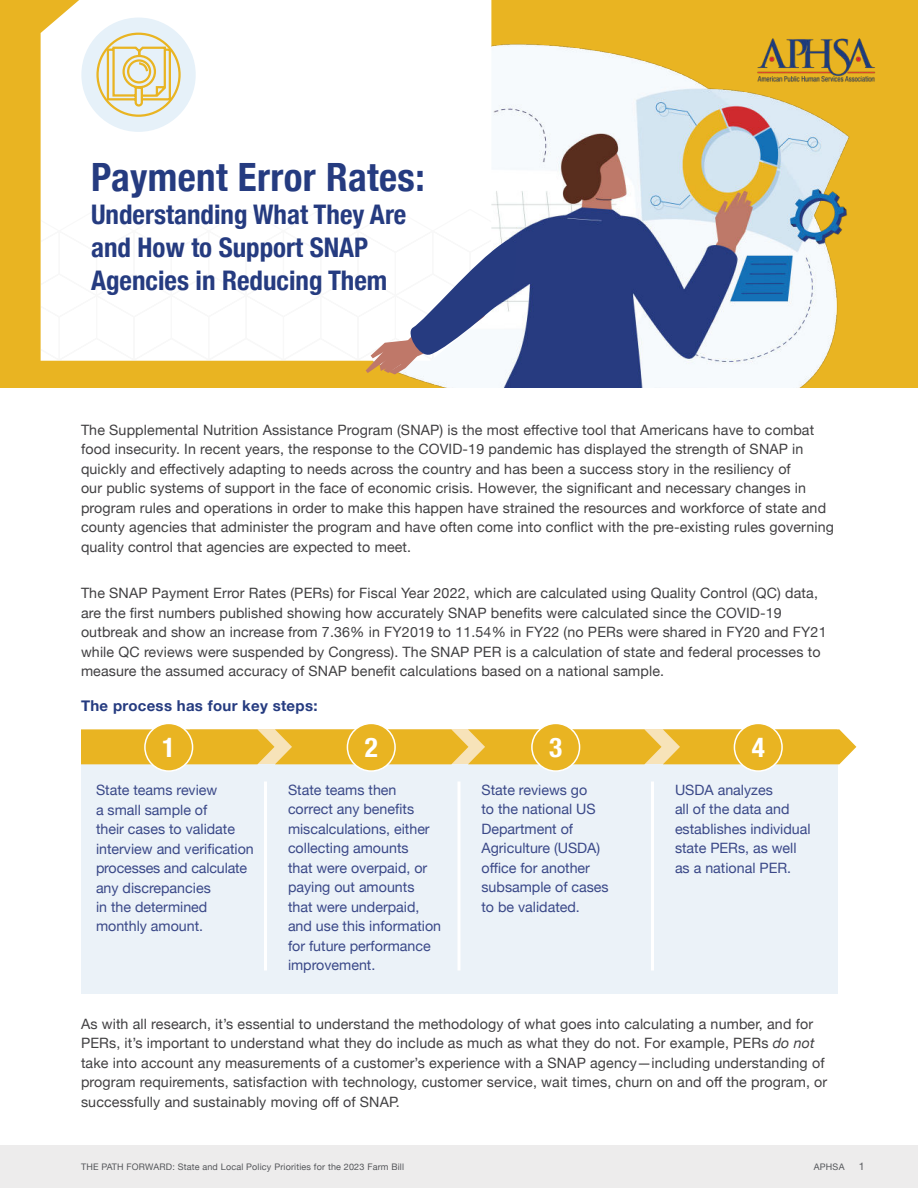
<style>
.page{position:relative;width:918px;height:1188px;background:#fff}
.page>*{position:absolute;margin:0;border:0;box-sizing:border-box;transform-origin:0 0}
.t1{font:700 condensed 39px "Helvetica Neue";letter-spacing:.01em;color:#253b80}
.t2{font:700 condensed 27.3px "Helvetica Neue";color:#fff}
.t3{font:700 condensed 27px/33px "Helvetica Neue";color:#253b80}
.t4{font:700 15px "Helvetica Neue";letter-spacing:.02em;color:#253b80}
.t5{font:14.25px/19.5px "Helvetica Neue";letter-spacing:.01em;color:#414042}
.t6{font:14.25px/19.5px "Helvetica Neue";color:#3a4888}
.t7{font:10.5px "Helvetica Neue";color:#54565a}
.t8{font:9px "Helvetica Neue";letter-spacing:.02em;color:#54565a}
.s1{font-style:italic}
</style>
<div class="page">
<div style="left:0;top:0;width:918px;height:388px;background:#e9b422"></div>
<img style="left:394px;top:37px;width:455px;height:351px">
<div style="left:81px;top:764px;width:756px;height:230px;background:#ebf2f8"></div>
<hr style="left:264px;top:781px;width:3px;height:190px;background:#fff">
<hr style="left:458px;top:781px;width:3px;height:190px;background:#fff">
<hr style="left:651px;top:781px;width:3px;height:190px;background:#fff">
<div style="left:0;top:1146px;width:918px;height:42px;background:#edecec"></div>
<div style="left:41px;top:0;width:450px;height:208px;background:#fff"></div>
<div style="left:41px;top:208px;width:450px;height:153px;background:#fff"></div>
<img style="left:754px;top:37px;width:122px;height:47px">
<div style="left:81px;top:18px;width:115px;height:114px;background:#e6f1f9;border-radius:50%"></div>
<div style="left:96px;top:33px;width:85px;height:84px;border:2px solid #e9b422;border-radius:50%"></div>
<svg style="left:106px;top:46px;width:66px;height:62px"></svg>
<svg style="left:81px;top:729px;width:775px;height:35px;background:#eaba35"></svg>
<div style="left:145px;top:723px;width:48px;height:48px;background:#e9b422;border-radius:50%"></div>
<div style="left:144px;top:723px;width:49px;height:49px;border:2px solid #fff;border-radius:50%"></div>
<div style="left:347px;top:723px;width:48px;height:48px;background:#e9b422;border-radius:50%"></div>
<div style="left:347px;top:723px;width:49px;height:49px;border:2px solid #fff;border-radius:50%"></div>
<div style="left:532px;top:723px;width:48px;height:48px;background:#e9b422;border-radius:50%"></div>
<div style="left:531px;top:723px;width:49px;height:49px;border:2px solid #fff;border-radius:50%"></div>
<div style="left:734px;top:723px;width:48px;height:48px;background:#e9b422;border-radius:50%"></div>
<div style="left:734px;top:723px;width:49px;height:49px;border:2px solid #fff;border-radius:50%"></div>
<svg style="left:366px;top:225px;width:160px;height:149px;background:#c3c5d5"></svg>
<h1 class="t1" style="left:91px;top:162px;width:335px">Payment Error Rates:</h1>
<h3 class="t3" style="left:91px;top:200px;width:317px">Understanding What They Are and How to Support SNAP<br>Agencies in Reducing Them</h3>
<p class="t5" style="left:81px;top:421px;width:755px">The Supplemental Nutrition Assistance Program (SNAP) is the most effective tool that Americans have to combat food insecurity. In recent years, the response to the COVID-19 pandemic has displayed the strength of SNAP in quickly and effectively adapting to needs across the country and has been a success story in the resiliency of<br>our public systems of support in the face of economic crisis. However, the significant and necessary changes in program rules and operations in order to make this happen have strained the resources and workforce of state and county agencies that administer the program and have often come into conflict with the pre-existing rules governing quality control that agencies are expected to meet.</p>
<p class="t5" style="left:81px;top:584px;width:747px">The SNAP Payment Error Rates (PERs) for Fiscal Year 2022, which are calculated using Quality Control (QC) data, are the first numbers published showing how accurately SNAP benefits were calculated since the COVID-19 outbreak and show an increase from 7.36% in FY2019 to 11.54% in FY22 (no PERs were shared in FY20 and FY21 while QC reviews were suspended by Congress). The SNAP PER is a calculation of state and federal processes to measure the assumed accuracy of SNAP benefit calculations based on a national sample.</p>
<p class="t4" style="left:81px;top:700px;width:238px">The process has four key steps:</p>
<h2 class="t2" style="left:162px;top:737px;width:15px">1</h2>
<h2 class="t2" style="left:365px;top:737px;width:15px">2</h2>
<h2 class="t2" style="left:549px;top:737px;width:15px">3</h2>
<h2 class="t2" style="left:752px;top:737px;width:15px">4</h2>
<p class="t6" style="left:96px;top:781px;width:159px">State teams review<br>a small sample of<br>their cases to validate interview and verification processes and calculate any discrepancies<br>in the determined monthly amount.</p>
<p class="t6" style="left:482px;top:781px;width:129px">State reviews go<br>to the national US<br>Department of<br>Agriculture (USDA) office for another subsample of cases to be validated.</p>
<p class="t6" style="left:288px;top:781px;width:155px">State teams then correct any benefits miscalculations, either collecting amounts<br>that were overpaid, or paying out amounts that were underpaid, and use this information for future performance improvement.</p>
<p class="t6" style="left:675px;top:781px;width:137px">USDA analyzes<br>all of the data and establishes individual state PERs, as well as a national PER.</p>
<p class="t5" style="left:81px;top:1015px;width:748px">As with all research, it’s essential to understand the methodology of what goes into calculating a number, and for PERs, it’s important to understand what they do include as much as what they do not. For example, PERs <span class="s1">do not </span>take into account any measurements of a customer’s experience with a SNAP agency—including understanding of program requirements, satisfaction with technology, customer service, wait times, churn on and off the program, or successfully and sustainably moving off of SNAP.</p>
<p class="t8" style="left:81px;top:1163px;width:325px">THE PATH FORWARD: State and Local Policy Priorities for the 2023 Farm Bill</p>
<p class="t8" style="left:814px;top:1163px;width:32px">APHSA</p>
<p class="t7" style="left:859px;top:1162px;width:7px">1</p>
</div>
